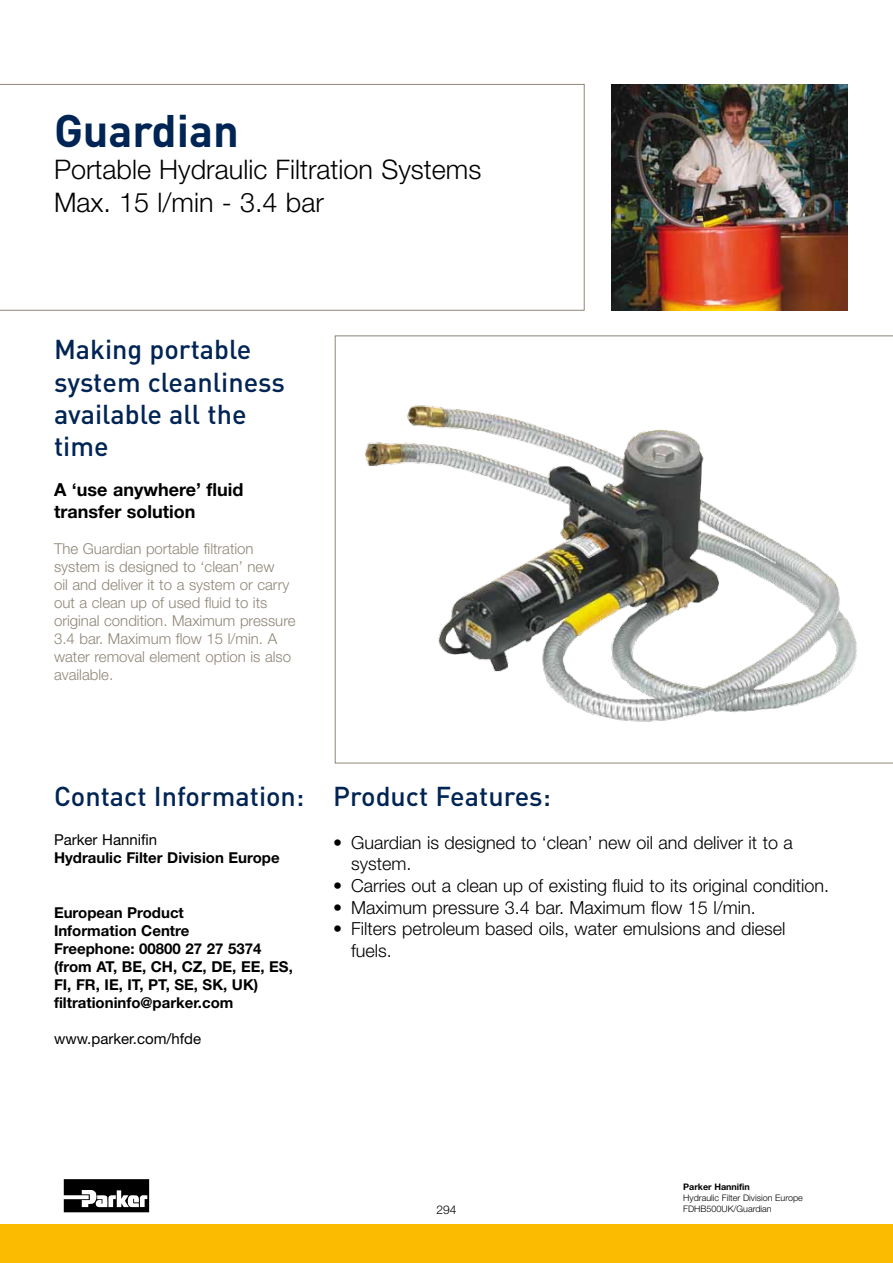
<style>
.page{position:relative;width:893px;height:1263px;background:#fff}
.page>*{position:absolute;margin:0;border:0;box-sizing:border-box;transform-origin:0 0}
.t1{font:700 45px "DINOT";color:#002454}
.t2{font:500 27px/32.4px "DINOT";color:#002454}
.t3{font:300 27px/32.4px "Helvetica Neue LT Std";color:#000}
.t4{font:300 18px/21.6px "Helvetica Neue LT Std";color:#000}
.t5{font:700 18px/21.6px "Helvetica Neue LT Std";color:#000}
.t6{font:300 15px/18px "Helvetica Neue LT Std";color:#8f8678}
.t7{font:700 15px/18px "Helvetica Neue LT Std";color:#000}
.t8{font:15px "Helvetica Neue LT Std";color:#000}
.t9{font:300 12px "Helvetica Neue LT Std";color:#000}
.t10{font:300 9px/11.2px "Helvetica Neue LT Std";color:#000}
.t11{font:700 9px "Helvetica Neue LT Std";color:#000}
</style>
<div class="page">
<div style="left:0;top:1225px;width:893px;height:38px;background:#fabb00"></div>
<div style="left:64px;top:1179px;width:86px;height:35px;background:#adadad"></div>
<svg style="left:64px;top:1179px;width:85px;height:33px;background:#454545"></svg>
<svg style="left:0;top:84px;width:585px;height:227px"></svg>
<svg style="left:335px;top:335px;width:558px;height:428px"></svg>
<img style="left:612px;top:85px;width:236px;height:226px">
<h1 class="t1" style="left:54px;top:100px;width:186px">Guardian</h1>
<h2 class="t3" style="left:54px;top:153px;width:429px">Portable Hydraulic Filtration Systems<br>Max. 15 l/min - 3.4 bar</h2>
<h2 class="t2" style="left:54px;top:332px;width:233px">Making portable system cleanliness available all the time</h2>
<p class="t5" style="left:54px;top:478px;width:191px">A ‘use anywhere’ fluid transfer solution</p>
<p class="t6" style="left:54px;top:539px;width:243px">The Guardian portable filtration system is designed to ‘clean’ new<br>oil and deliver it to a system or carry out a clean up of used fluid to its original condition. Maximum pressure<br>3.4 bar. Maximum flow 15 l/min. A water removal element option is also available.</p>
<h2 class="t2" style="left:54px;top:779px;width:252px">Contact Information:</h2>
<p class="t8" style="left:54px;top:831px;width:105px">Parker Hannifin</p>
<p class="t7" style="left:54px;top:849px;width:227px">Hydraulic Filter Division Europe</p>
<p class="t7" style="left:54px;top:903px;width:240px">European Product<br>Information Centre<br>Freephone: 00800 27 27 5374 (from AT, BE, CH, CZ, DE, EE, ES,<br>FI, FR, IE, IT, PT, SE, SK, UK) filtrationinfo@parker.com</p>
<p class="t8" style="left:54px;top:1029px;width:149px">www.parker.com/hfde</p>
<h2 class="t2" style="left:333px;top:778px;width:219px">Product Features:</h2>
<p class="t4" style="left:351px;top:831px;width:443px;text-indent:-18px">• Guardian is designed to ‘clean’ new oil and deliver it to a system.</p>
<p class="t4" style="left:333px;top:874px;width:497px">• Carries out a clean up of existing fluid to its original condition.</p>
<p class="t4" style="left:333px;top:896px;width:424px">• Maximum pressure 3.4 bar. Maximum flow 15 l/min.</p>
<p class="t4" style="left:351px;top:918px;width:436px;text-indent:-18px">• Filters petroleum based oils, water emulsions and diesel fuels.</p>
<p class="t11" style="left:683px;top:1181px;width:68px">Parker Hannifin</p>
<p class="t10" style="left:683px;top:1192px;width:121px">Hydraulic Filter Division Europe<br>FDHB500UK/Guardian</p>
<p class="t9" style="left:436px;top:1202px;width:22px">294</p>
<p class="t10" style="left:733px;top:1203px;width:4px">.</p>
</div>
